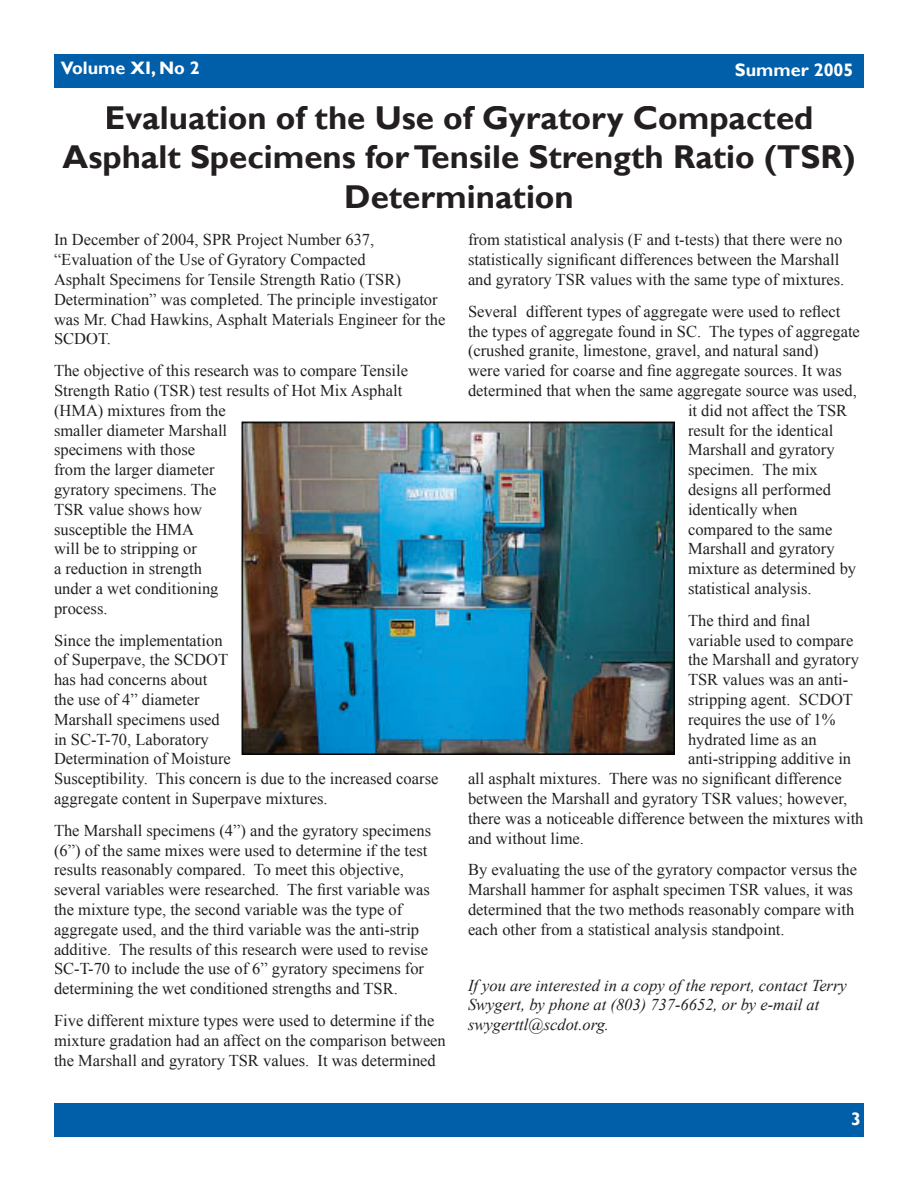
<style>
.page{position:relative;width:918px;height:1188px;background:#fff}
.page>*{position:absolute;margin:0;border:0;box-sizing:border-box;transform-origin:0 0}
.t1{font:700 33px/39.6px "Gill Sans";color:#231f20;text-align:center}
.t2{font:700 18px "Gill Sans";color:#fff}
.t3{font:16.5px/19.8px "Times New Roman";color:#231f20}
.t4{font:italic 16.5px/19.8px "Times New Roman";color:#231f20}
</style>
<div class="page">
<div style="left:54px;top:54px;width:810px;height:34px;background:#015ea8"></div>
<div style="left:54px;top:1104px;width:810px;height:33px;background:#015ea8"></div>
<img style="left:240px;top:420px;width:435px;height:335px">
<p class="t2" style="left:61px;top:58px;width:140px">Volume XI, No 2</p>
<p class="t2" style="left:735px;top:59px;width:120px">Summer 2005</p>
<h1 class="t1" style="left:63px;top:99px;width:794px">Evaluation of the Use of Gyratory Compacted<br>Asphalt Specimens for Tensile Strength Ratio (TSR)<br>Determination</h1>
<p class="t3" style="left:54px;top:230px;width:393px">In December of 2004, SPR Project Number 637, “Evaluation of the Use of Gyratory Compacted<br>Asphalt Specimens for Tensile Strength Ratio (TSR)<br>Determination” was completed. The principle investigator was Mr. Chad Hawkins, Asphalt Materials Engineer for the SCDOT.</p>
<p class="t3" style="left:54px;top:361px;width:356px">The objective of this research was to compare Tensile<br>Strength Ratio (TSR) test results of Hot Mix Asphalt (HMA) mixtures from the<br>smaller diameter Marshall<br>specimens with those<br>from the larger diameter<br>gyratory specimens. The<br>TSR value shows how<br>susceptible the HMA<br>will be to stripping or<br>a reduction in strength<br>under a wet conditioning<br>process.</p>
<p class="t3" style="left:54px;top:630px;width:386px">Since the implementation<br>of Superpave, the SCDOT<br>has had concerns about<br>the use of 4” diameter<br>Marshall specimens used<br>in SC-T-70, Laboratory<br>Determination of Moisture<br>Susceptibility. This concern is due to the increased coarse aggregate content in Superpave mixtures.</p>
<p class="t3" style="left:54px;top:820px;width:379px">The Marshall specimens (4”) and the gyratory specimens (6”) of the same mixes were used to determine if the test results reasonably compared. To meet this objective, several variables were researched. The first variable was the mixture type, the second variable was the type of aggregate used, and the third variable was the anti-strip additive. The results of this research were used to revise SC-T-70 to include the use of 6” gyratory specimens for determining the wet conditioned strengths and TSR.</p>
<p class="t3" style="left:54px;top:1010px;width:393px">Five different mixture types were used to determine if the mixture gradation had an affect on the comparison between the Marshall and gyratory TSR values. It was determined</p>
<p class="t3" style="left:468px;top:230px;width:378px">from statistical analysis (F and t-tests) that there were no statistically significant differences between the Marshall and gyratory TSR values with the same type of mixtures.</p>
<p class="t3" style="left:468px;top:301px;width:374px">Several different types of aggregate were used to reflect</p>
<p class="t3" style="left:468px;top:321px;width:393px">the types of aggregate found in SC. The types of aggregate</p>
<p class="t3" style="left:468px;top:341px;width:352px">(crushed granite, limestone, gravel, and natural sand)</p>
<p class="t3" style="left:468px;top:361px;width:375px">were varied for coarse and fine aggregate sources. It was</p>
<p class="t3" style="left:468px;top:380px;width:391px">determined that when the same aggregate source was used,</p>
<p class="t3" style="left:688px;top:400px;width:161px">it did not affect the TSR</p>
<p class="t3" style="left:688px;top:420px;width:147px">result for the identical</p>
<p class="t3" style="left:688px;top:440px;width:148px">Marshall and gyratory</p>
<p class="t3" style="left:688px;top:460px;width:131px">specimen. The mix</p>
<p class="t3" style="left:688px;top:479px;width:144px">designs all performed</p>
<p class="t3" style="left:688px;top:499px;width:111px">identically when</p>
<p class="t3" style="left:688px;top:519px;width:146px">compared to the same</p>
<p class="t3" style="left:688px;top:539px;width:148px">Marshall and gyratory</p>
<p class="t3" style="left:688px;top:559px;width:170px">mixture as determined by</p>
<p class="t3" style="left:688px;top:578px;width:125px">statistical analysis.</p>
<p class="t3" style="left:688px;top:610px;width:124px">The third and final</p>
<p class="t3" style="left:688px;top:630px;width:167px">variable used to compare</p>
<p class="t3" style="left:688px;top:650px;width:172px">the Marshall and gyratory</p>
<p class="t3" style="left:688px;top:670px;width:162px">TSR values was an anti-</p>
<p class="t3" style="left:688px;top:689px;width:167px">stripping agent. SCDOT</p>
<p class="t3" style="left:688px;top:709px;width:149px">requires the use of 1%</p>
<p class="t3" style="left:688px;top:729px;width:130px">hydrated lime as an</p>
<p class="t3" style="left:688px;top:749px;width:165px">anti-stripping additive in</p>
<p class="t3" style="left:468px;top:769px;width:375px">all asphalt mixtures. There was no significant difference</p>
<p class="t3" style="left:468px;top:788px;width:381px">between the Marshall and gyratory TSR values; however,</p>
<p class="t3" style="left:468px;top:808px;width:397px">there was a noticeable difference between the mixtures with</p>
<p class="t3" style="left:468px;top:828px;width:117px">and without lime.</p>
<p class="t3" style="left:468px;top:860px;width:391px">By evaluating the use of the gyratory compactor versus the Marshall hammer for asphalt specimen TSR values, it was determined that the two methods reasonably compare with each other from a statistical analysis standpoint.</p>
<p class="t4" style="left:468px;top:975px;width:380px">If you are interested in a copy of the report, contact Terry<br>Swygert, by phone at (803) 737-6652, or by e-mail at swygerttl@scdot.org.</p>
<p class="t2" style="left:851px;top:1109px;width:11px">3</p>
</div>
